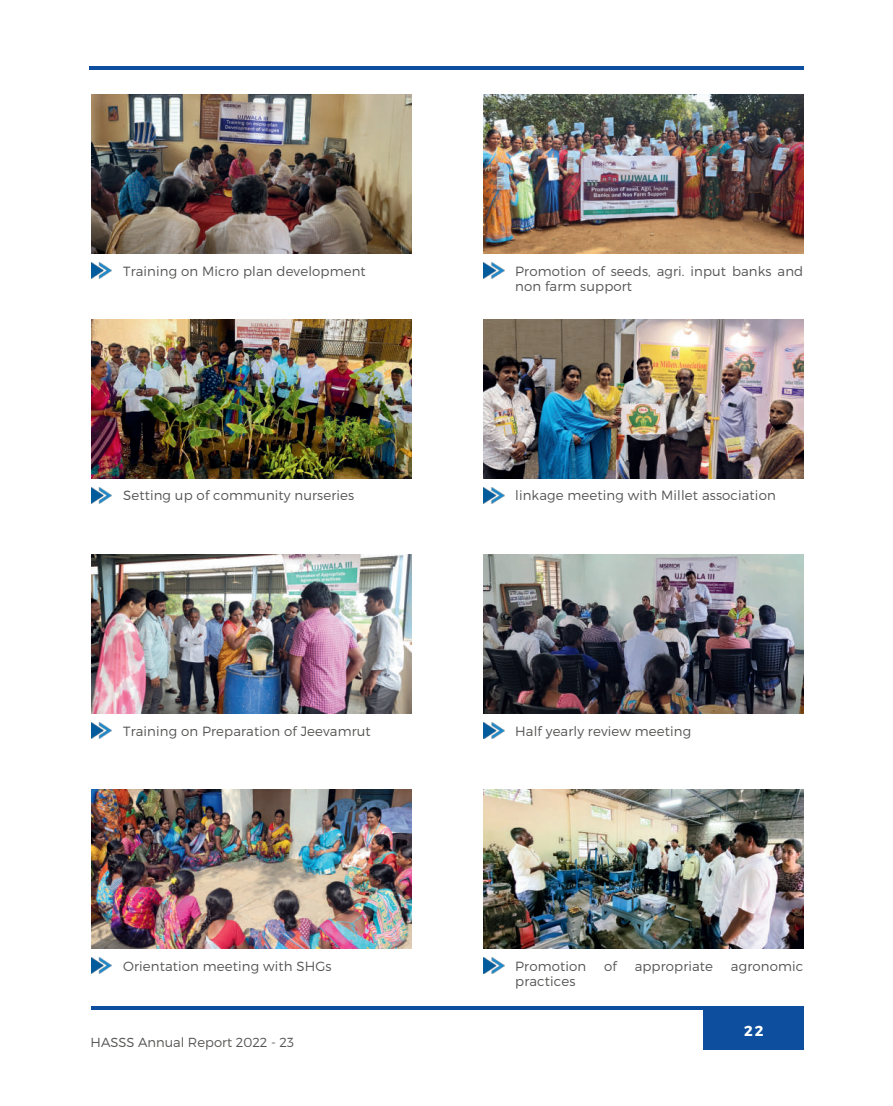
<style>
.page{position:relative;width:893px;height:1106px;background:#fff}
.page>*{position:absolute;margin:0;border:0;box-sizing:border-box;transform-origin:0 0}
.t1{font:700 14.4px "Montserrat";color:#fff}
.t2{font:300 13.35px/15.8px "Montserrat";letter-spacing:.01em;color:#555453}
.t3{font:300 13.05px "Montserrat";color:#555453}
</style>
<div class="page">
<hr style="left:89px;top:66px;width:714px;height:4px;background:#0d4f9e">
<img style="left:92px;top:263px;width:20px;height:16px">
<img style="left:92px;top:94px;width:319px;height:160px">
<img style="left:92px;top:488px;width:20px;height:15px">
<img style="left:92px;top:319px;width:319px;height:160px">
<img style="left:92px;top:723px;width:20px;height:15px">
<img style="left:92px;top:554px;width:319px;height:160px">
<img style="left:483px;top:263px;width:21px;height:16px">
<img style="left:483px;top:94px;width:320px;height:160px">
<img style="left:483px;top:488px;width:21px;height:15px">
<img style="left:483px;top:319px;width:320px;height:160px">
<img style="left:483px;top:723px;width:21px;height:15px">
<img style="left:483px;top:554px;width:320px;height:160px">
<img style="left:92px;top:958px;width:20px;height:15px">
<img style="left:92px;top:789px;width:319px;height:160px">
<img style="left:483px;top:958px;width:21px;height:15px">
<img style="left:483px;top:789px;width:320px;height:160px">
<div style="left:702px;top:1009px;width:101px;height:40px;background:#0d4f9e"></div>
<hr style="left:91px;top:1006px;width:712px;height:3px;background:#0d4f9e">
<p class="t2" style="left:123px;top:263px;width:244px">Training on Micro plan development</p>
<p class="t2" style="left:515px;top:263px;width:289px">Promotion of seeds, agri. input banks and non farm support</p>
<p class="t2" style="left:123px;top:488px;width:232px">Setting up of community nurseries</p>
<p class="t2" style="left:515px;top:488px;width:262px">linkage meeting with Millet association</p>
<p class="t2" style="left:123px;top:723px;width:249px">Training on Preparation of Jeevamrut</p>
<p class="t2" style="left:515px;top:723px;width:177px">Half yearly review meeting</p>
<p class="t2" style="left:123px;top:958px;width:210px">Orientation meeting with SHGs</p>
<p class="t2" style="left:515px;top:958px;width:72px">Promotion</p>
<p class="t2" style="left:604px;top:958px;width:14px">of</p>
<p class="t2" style="left:634px;top:958px;width:80px">appropriate</p>
<p class="t2" style="left:731px;top:958px;width:74px">agronomic</p>
<p class="t2" style="left:515px;top:973px;width:62px">practices</p>
<p class="t3" style="left:91px;top:1034px;width:205px">HASSS Annual Report 2022 - 23</p>
<p class="t1" style="left:744px;top:1022px;width:21px">22</p>
</div>
